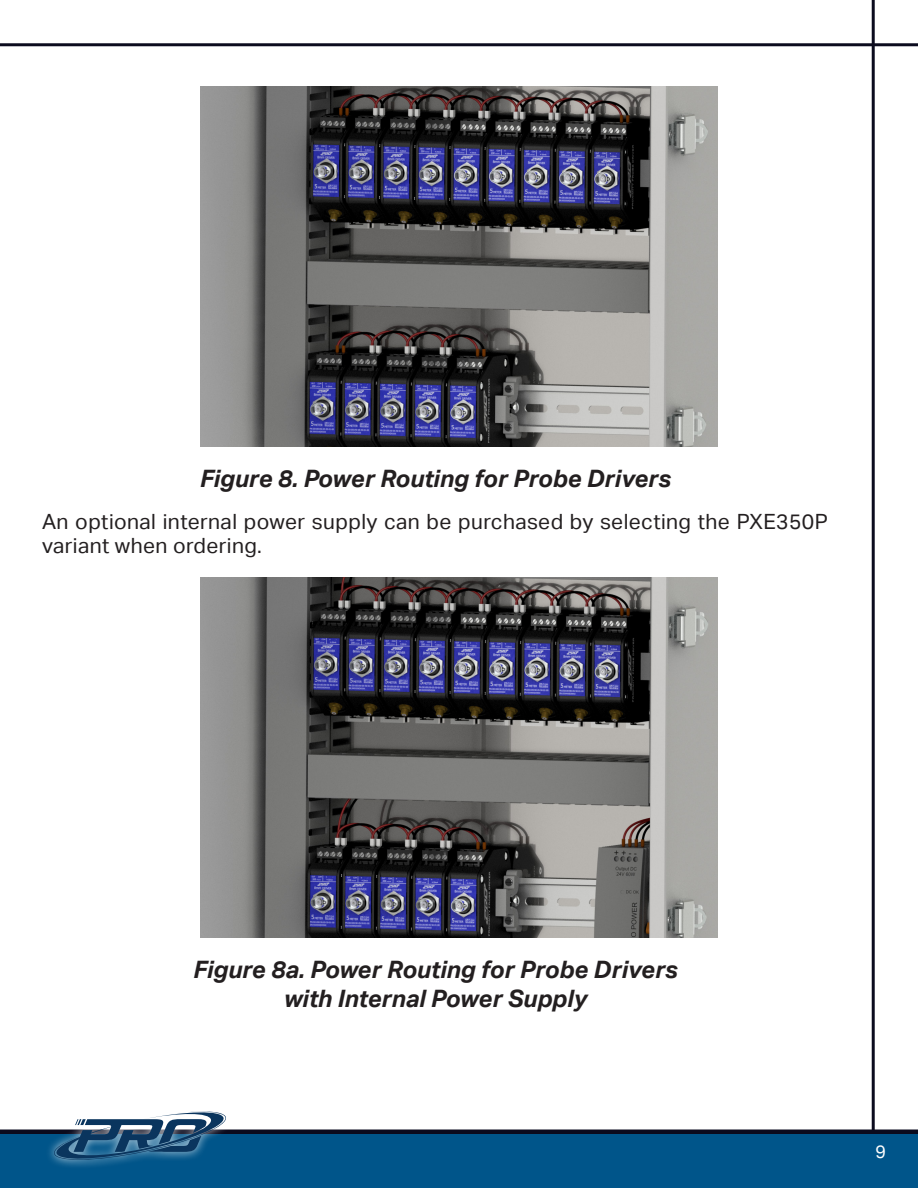
<style>
.page{position:relative;width:918px;height:1188px;background:#fff}
.page>*{position:absolute;margin:0;border:0;box-sizing:border-box;transform-origin:0 0}
.t1{font:italic 700 24px/28.8px "Aktiv Grotesk";color:#231f20;text-align:center}
.Body{font:21px/24px "Aktiv Grotesk";letter-spacing:.02em;color:#231f20}
.t2{font:18px "Aktiv Grotesk";color:#fff}
</style>
<div class="page">
<hr style="left:872px;top:0;width:3px;height:1188px;background:#0b0b1e">
<div style="left:0;top:1134px;width:918px;height:54px;background:#00558a"></div>
<hr style="left:0;top:1130px;width:918px;height:4px;background:#0b0b1e">
<div style="left:45px;top:1103px;width:190px;height:67px;background:#fff;opacity:.75"></div>
<svg style="left:54px;top:1111px;width:172px;height:49px"></svg>
<hr style="left:0;top:43px;width:918px;height:3px;background:#0b0b1e">
<img style="left:200px;top:86px;width:518px;height:360px">
<img style="left:200px;top:578px;width:518px;height:360px">
<p class="t1" style="left:200px;top:464px;width:473px">Figure 8. Power Routing for Probe Drivers</p>
<p class="Body" style="left:42px;top:510px;width:787px">An optional internal power supply can be purchased by selecting the PXE350P variant when ordering.</p>
<p class="t1" style="left:193px;top:955px;width:486px">Figure 8a. Power Routing for Probe Drivers with Internal Power Supply</p>
<p class="t2" style="left:875px;top:1142px;width:12px">9</p>
</div>
